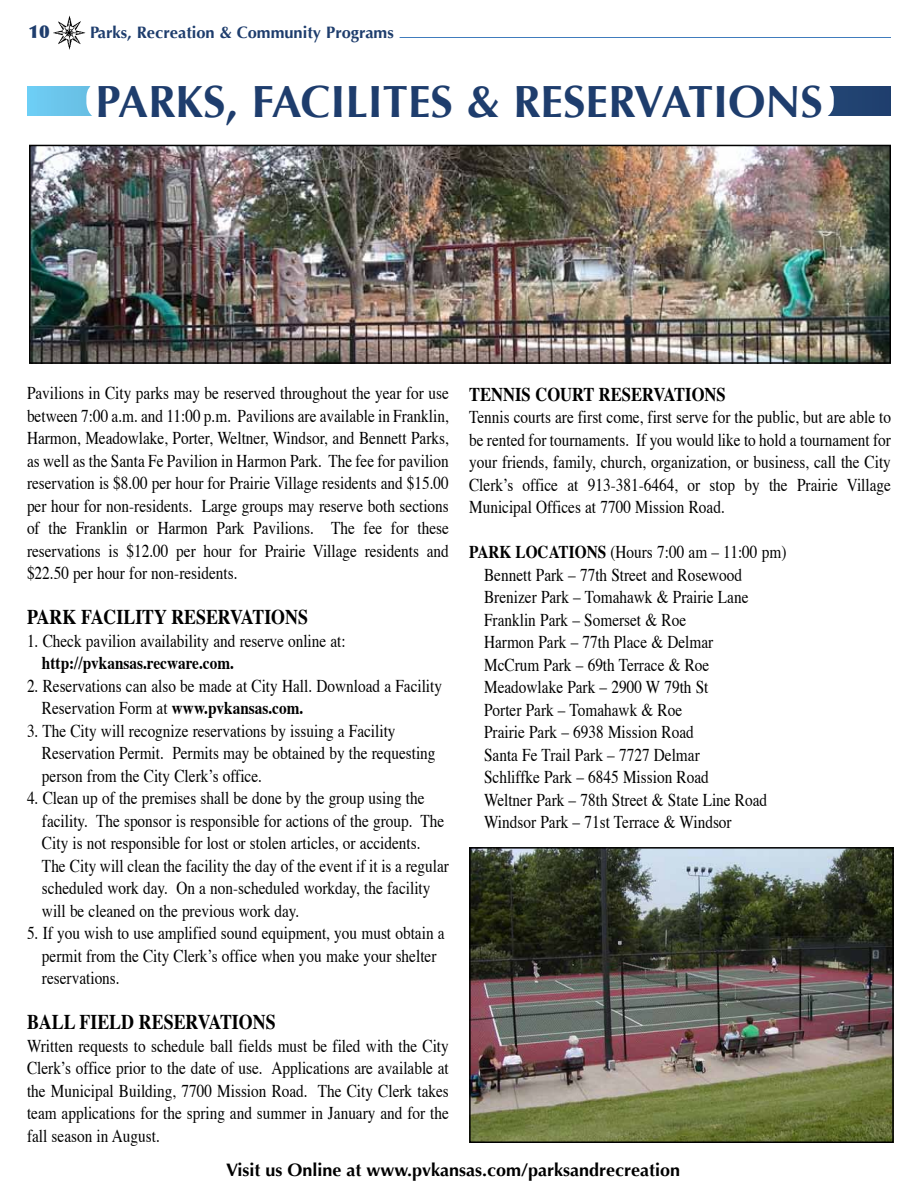
<style>
.page{position:relative;width:918px;height:1188px;background:#fff}
.page>*{position:absolute;margin:0;border:0;box-sizing:border-box;transform-origin:0 0}
.t1{font:700 45px "Optima";color:#1e3d6d}
.t2{font:700 21px "Times";color:#000;scale:.85 1}
.t3{font:700 19.5px "Times";color:#000;scale:.85 1}
.t4{font:18px/22.5px "Times";color:#000;scale:.85 1}
.t5{font:700 18px "Optima";color:#000}
.t6{font:700 18px "Times";color:#000;scale:.85 1}
.t7{font:900 18px "Optima";color:#1e3d6d}
.t8{font:700 16.5px "Optima";color:#1e3d6d}
.s1{font-weight:700}
</style>
<div class="page">
<svg style="left:27px;top:86px;width:864px;height:30px;background:#4685af"></svg>
<div style="left:86px;top:81px;width:748px;height:38px;background:#fff;border-radius:16px"></div>
<img style="left:472px;top:850px;width:419px;height:290px">
<div style="left:469px;top:847px;width:425px;height:296px;border:2px solid #000"></div>
<img style="left:32px;top:148px;width:856px;height:213px">
<div style="left:29px;top:145px;width:862px;height:219px;border:2px solid #000"></div>
<img style="left:53px;top:15px;width:33px;height:35px">
<hr style="left:400px;top:37px;width:491px;height:1px;background:#407cbd">
<p class="t7" style="left:28px;top:20px;width:23px">10</p>
<p class="t8" style="left:90px;top:22px;width:305px">Parks, Recreation &amp; Community Programs</p>
<h1 class="t1" style="left:95px;top:76px;width:27px">PARKS</h1>
<h1 class="t1" style="left:226px;top:76px;width:126px">, FACILITES</h1>
<h1 class="t1" style="left:467px;top:76px;width:73px">&amp; RESERVATIONS</h1>
<p class="t4" style="left:27px;top:383px;width:498px;text-align:justify">Pavilions in City parks may be reserved throughout the year for use between 7:00 a.m. and 11:00 p.m. Pavilions are available in Franklin, Harmon, Meadowlake, Porter, Weltner, Windsor, and Bennett Parks, as well as the Santa Fe Pavilion in Harmon Park. The fee for pavilion reservation is $8.00 per hour for Prairie Village residents and $15.00 per hour for non-residents. Large groups may reserve both sections of the Franklin or Harmon Park Pavilions. The fee for these reservations is $12.00 per hour for Prairie Village residents and $22.50 per hour for non-residents.</p>
<p class="t2" style="left:27px;top:603px;width:329px">PARK FACILITY RESERVATIONS</p>
<p class="t4" style="left:27px;top:631px;width:377px">1. Check pavilion availability and reserve online at:</p>
<p class="t6" style="left:42px;top:651px;width:227px">HTTP://PVKANSAS.RECWARE.COM.</p>
<p class="t4" style="left:42px;top:676px;width:472px;text-indent:-15px">2. Reservations can also be made at City Hall. Download a Facility<br>Reservation Form at <span class="s1">WWW.PVKANSAS.COM.</span></p>
<p class="t4" style="left:42px;top:721px;width:465px;text-indent:-15px">3. The City will recognize reservations by issuing a Facility<br>Reservation Permit. Permits may be obtained by the requesting person from the City Clerk’s office.</p>
<p class="t4" style="left:42px;top:788px;width:480px;text-indent:-15px">4. Clean up of the premises shall be done by the group using the facility. The sponsor is responsible for actions of the group. The City is not responsible for lost or stolen articles, or accidents.<br>The City will clean the facility the day of the event if it is a regular scheduled work day. On a non-scheduled workday, the facility will be cleaned on the previous work day.</p>
<p class="t4" style="left:42px;top:923px;width:475px;text-indent:-15px">5. If you wish to use amplified sound equipment, you must obtain a permit from the City Clerk’s office when you make your shelter reservations.</p>
<p class="t2" style="left:27px;top:1008px;width:290px">BALL FIELD RESERVATIONS</p>
<p class="t4" style="left:27px;top:1036px;width:498px;text-align:justify">Written requests to schedule ball fields must be filed with the City Clerk’s office prior to the date of use. Applications are available at the Municipal Building, 7700 Mission Road. The City Clerk takes team applications for the spring and summer in January and for the fall season in August.</p>
<p class="t3" style="left:469px;top:381px;width:300px">TENNIS COURT RESERVATIONS</p>
<p class="t4" style="left:469px;top:407px;width:498px;text-align:justify">Tennis courts are first come, first serve for the public, but are able to be rented for tournaments. If you would like to hold a tournament for your friends, family, church, organization, or business, call the City Clerk’s office at 913-381-6464, or stop by the Prairie Village Municipal Offices at 7700 Mission Road.</p>
<p class="t4" style="left:484px;top:542px;width:357px;text-indent:-15px"><span class="s1">PARK LOCATIONS</span> (Hours 7:00 am – 11:00 pm)<br>Bennett Park – 77th Street and Rosewood Brenizer Park – Tomahawk &amp; Prairie Lane Franklin Park – Somerset &amp; Roe<br>Harmon Park – 77th Place &amp; Delmar<br>McCrum Park – 69th Terrace &amp; Roe Meadowlake Park – 2900 W 79th St<br>Porter Park – Tomahawk &amp; Roe<br>Prairie Park – 6938 Mission Road<br>Santa Fe Trail Park – 7727 Delmar<br>Schliffke Park – 6845 Mission Road<br>Weltner Park – 78th Street &amp; State Line Road Windsor Park – 71st Terrace &amp; Windsor</p>
<p class="t5" style="left:226px;top:1160px;width:456px">Visit us Online at www.pvkansas.com/parksandrecreation</p>
</div>
